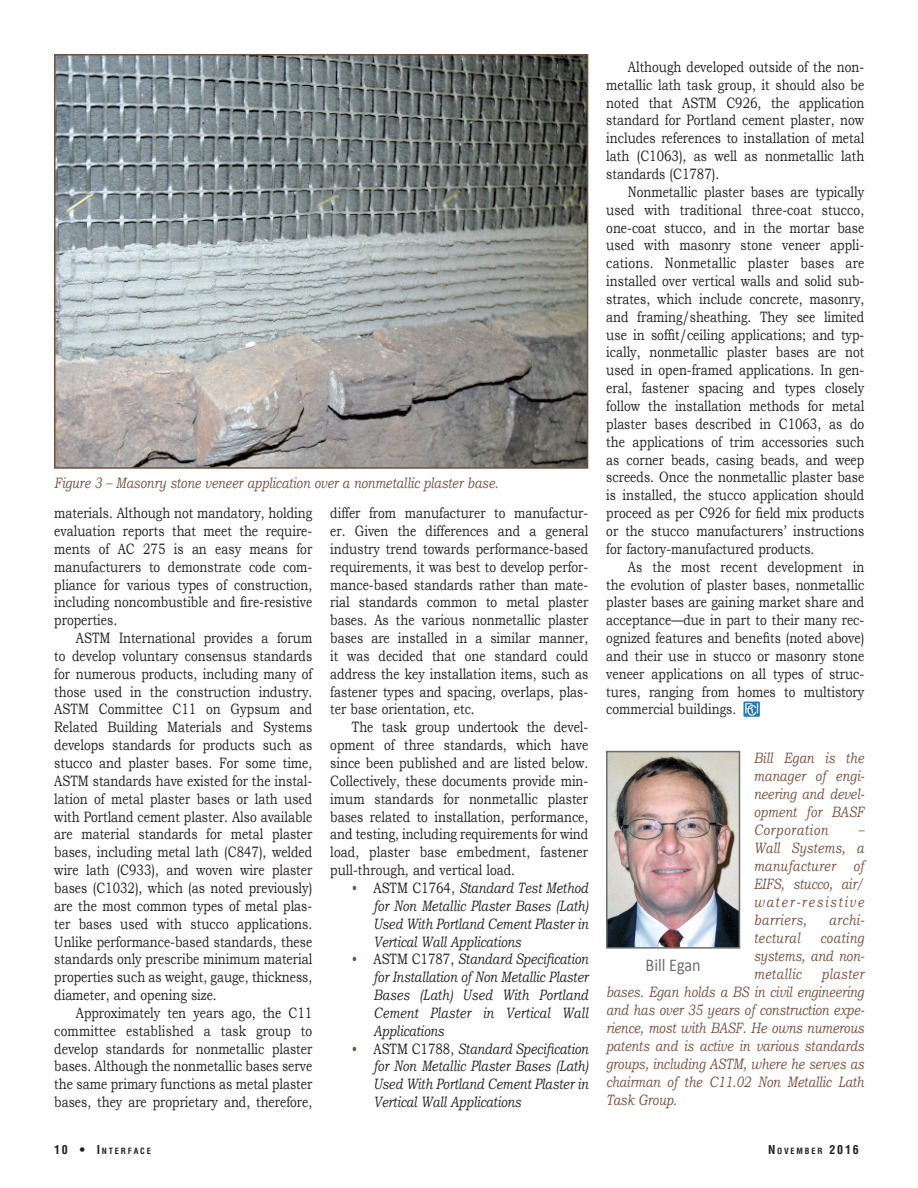
<style>
.page{position:relative;width:918px;height:1188px;background:#fff}
.page>*{position:absolute;margin:0;border:0;box-sizing:border-box;transform-origin:0 0}
.t1{font:18px "Calibri";color:#6c6d70;scale:.9 1}
.t2{font:15px/17.9px "Bookman Old Style";color:#231f20;text-align:justify;scale:.8 1}
.t3{font:italic 15px/18px "Bookman Old Style";color:#755040;text-align:justify;scale:.8 1}
.t4{font:italic 15px/17.9px "Bookman Old Style";color:#231f20;text-align:justify;scale:.8 1}
.t5{font:italic 15px "Bookman Old Style";letter-spacing:.035em;color:#755040;scale:.8 1}
.t6{font:700 condensed 8.4px "Helvetica";letter-spacing:.215em;color:#231f20}
.s1{font-style:normal;color:#755040}
.s2{font-style:normal}
.s3{font-size:12px}
</style>
<div class="page">
<img style="left:609px;top:754px;width:128px;height:192px">
<div style="left:606px;top:751px;width:134px;height:198px;border:2px solid #6c6d70"></div>
<img style="left:743px;top:701px;width:16px;height:15px">
<img style="left:57px;top:57px;width:528px;height:409px">
<div style="left:54px;top:54px;width:534px;height:415px;border:2px solid #755040"></div>
<p class="t3" style="left:54px;top:474px;width:557px">Figure 3 – Masonry stone veneer application over a nonmetallic plaster base.</p>
<p class="t2" style="left:54px;top:504px;width:324px">materials. Although not mandatory, holding evaluation reports that meet the require&shy;ments of AC 275 is an easy means for manufacturers to demonstrate code com&shy;pliance for various types of construction, including noncombustible and fire-resistive properties.</p>
<p class="t2" style="left:54px;top:629px;width:324px;text-indent:22px">ASTM International provides a forum to develop voluntary consensus standards for numerous products, including many of those used in the construction industry.<br>ASTM Committee C11 on Gypsum and Related Building Materials and Systems develops standards for products such as stucco and plaster bases. For some time, ASTM standards have existed for the instal&shy;lation of metal plaster bases or lath used with Portland cement plaster. Also available are material standards for metal plaster bases, including metal lath (C847), welded wire lath (C933), and woven wire plaster bases (C1032), which (as noted previously) are the most common types of metal plas&shy;ter bases used with stucco applications.<br>Unlike performance-based standards, these standards only prescribe minimum material properties such as weight, gauge, thickness, diameter, and opening size.</p>
<p class="t2" style="left:54px;top:1004px;width:324px;text-indent:22px">Approximately ten years ago, the C11 committee established a task group to develop standards for nonmetallic plaster bases. Although the nonmetallic bases serve the same primary functions as metal plaster bases, they are proprietary and, therefore,</p>
<p class="t2" style="left:330px;top:504px;width:324px">differ from manufacturer to manufactur&shy;er. Given the differences and a general industry trend towards performance-based requirements, it was best to develop perfor&shy;mance-based standards rather than mate&shy;rial standards common to metal plaster bases. As the various nonmetallic plaster bases are installed in a similar manner, it was decided that one standard could address the key installation items, such as fastener types and spacing, overlaps, plas&shy;ter base orientation, etc.</p>
<p class="t2" style="left:330px;top:718px;width:324px;text-indent:22px">The task group undertook the devel&shy;opment of three standards, which have since been published and are listed below.<br>Collectively, these documents provide min&shy;imum standards for nonmetallic plaster bases related to installation, performance, and testing, including requirements for wind load, plaster base embedment, fastener pull-through, and vertical load.</p>
<p class="t4" style="left:374px;top:879px;width:270px;text-indent:-22px"><span class="s1">•</span> <span class="s2">ASTM C1764,</span> Standard Test Method for Non Metallic Plaster Bases (Lath)<br>Used With Portland Cement Plaster in Vertical Wall Applications</p>
<p class="t4" style="left:374px;top:950px;width:270px;text-indent:-22px"><span class="s1">•</span> <span class="s2">ASTM C1787,</span> Standard Specification for Installation of Non Metallic Plaster Bases (Lath) Used With Portland Cement Plaster in Vertical Wall Applications</p>
<p class="t4" style="left:374px;top:1040px;width:270px;text-indent:-22px"><span class="s1">•</span> <span class="s2">ASTM C1788,</span> Standard Specification for Non Metallic Plaster Bases (Lath)<br>Used With Portland Cement Plaster in Vertical Wall Applications</p>
<p class="t2" style="left:606px;top:58px;width:324px;text-indent:22px">Although developed outside of the non&shy;metallic lath task group, it should also be noted that ASTM C926, the application standard for Portland cement plaster, now includes references to installation of metal lath (C1063), as well as nonmetallic lath standards (C1787).</p>
<p class="t2" style="left:606px;top:183px;width:324px;text-indent:22px">Nonmetallic plaster bases are typically used with traditional three-coat stucco, one-coat stucco, and in the mortar base used with masonry stone veneer appli&shy;cations. Nonmetallic plaster bases are installed over vertical walls and solid sub&shy;strates, which include concrete, masonry, and framing/sheathing. They see limited use in soffit/ceiling applications; and typ&shy;ically, nonmetallic plaster bases are not used in open-framed applications. In gen&shy;eral, fastener spacing and types closely follow the installation methods for metal plaster bases described in C1063, as do the applications of trim accessories such as corner beads, casing beads, and weep screeds. Once the nonmetallic plaster base is installed, the stucco application should proceed as per C926 for field mix products or the stucco manufacturers’ instructions for factory-manufactured products.</p>
<p class="t2" style="left:606px;top:558px;width:324px;text-indent:22px">As the most recent development in the evolution of plaster bases, nonmetallic plaster bases are gaining market share and acceptance—due in part to their many rec&shy;ognized features and benefits (noted above) and their use in stucco or masonry stone veneer applications on all types of struc&shy;tures, ranging from homes to multistory commercial buildings.</p>
<p class="t3" style="left:754px;top:749px;width:140px">Bill Egan is the manager of engi&shy;neering and devel&shy;opment for BASF Corporation</p>
<p class="t3" style="left:754px;top:821px;width:139px;text-indent:104px">– Wall Systems, a manufacturer of EIFS, stucco, air/ water-resistive barriers,</p>
<p class="t3" style="left:829px;top:911px;width:46px">archi-</p>
<p class="t3" style="left:754px;top:929px;width:140px;text-indent:66px">coating systems, and non&shy;metallic</p>
<p class="t5" style="left:754px;top:929px;width:60px">tectural</p>
<p class="t1" style="left:646px;top:953px;width:63px">Bill Egan</p>
<p class="t3" style="left:606px;top:965px;width:324px;text-indent:216px">plaster bases. Egan holds a BS in civil engineering and has over 35 years of construction expe&shy;rience, most with BASF. He owns numerous patents and is active in various standards groups, including ASTM, where he serves as chairman of the C11.02 Non Metallic Lath Task Group.</p>
<p class="t6" style="left:54px;top:1146px;width:98px"><span class="s3">10 • I</span>NTERFACE</p>
<p class="t6" style="left:768px;top:1146px;width:92px"><span class="s3">N</span> OVEMBER <span class="s3">2016</span></p>
</div>
